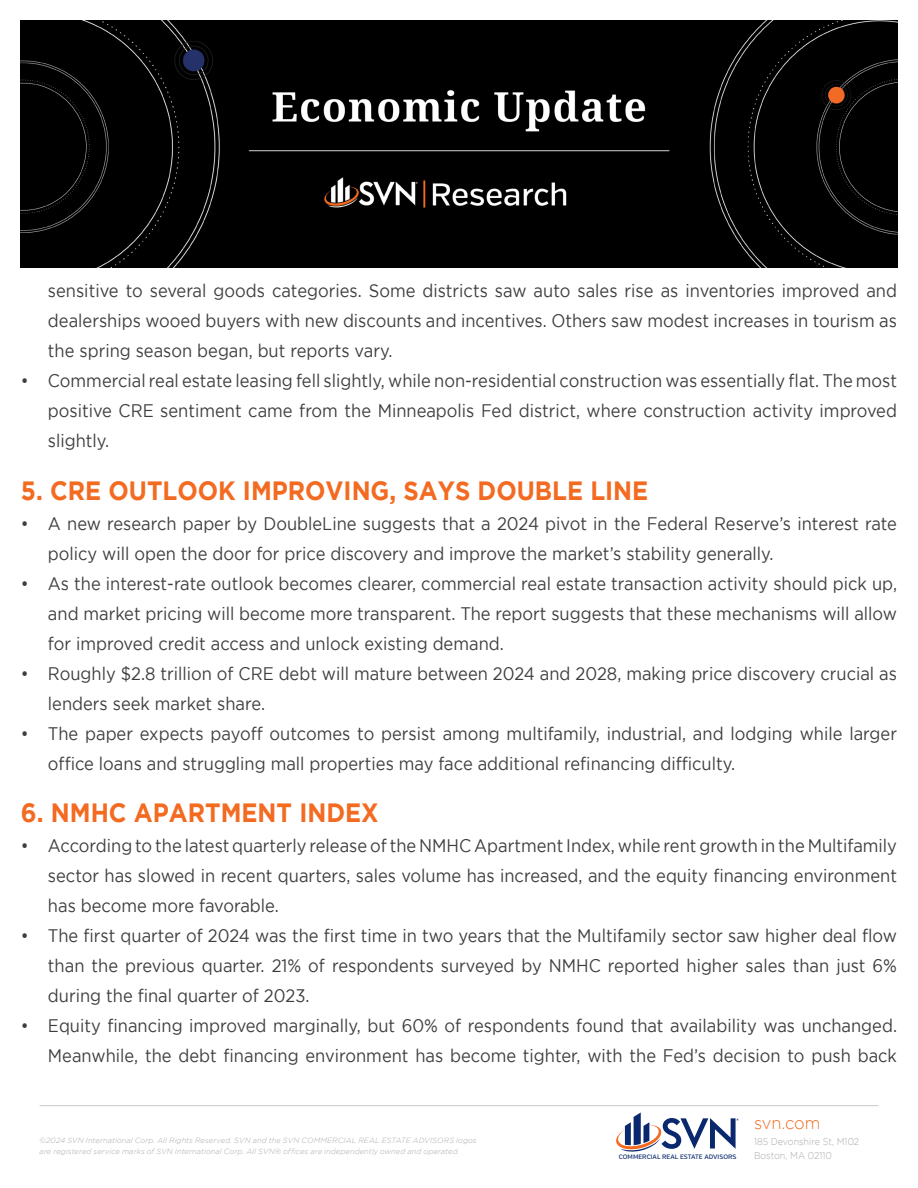
<style>
.page{position:relative;width:918px;height:1188px;background:#fff}
.page>*{position:absolute;margin:0;border:0;box-sizing:border-box;transform-origin:0 0}
.t1{font:700 26.4px "Gotham";color:#f36a21;scale:.91 1}
.t2{font:18.15px/30px "Gotham";color:#3e3e3f;text-align:justify;scale:.91 1}
.t3{font:300 17.4px "Gotham";letter-spacing:-.01em;color:#f36a21;scale:.95 1}
.t4{font:300 9.9px/13.5px "Gotham";color:#a8a9ad;scale:.91 1}
.t5{font:italic 300 7.5px/10.5px "Gotham";letter-spacing:.015em;color:#a8a9ad}
.t6{font:500 6.45px "Verb";color:#09286d}
</style>
<div class="page">
<hr style="left:40px;top:1105px;width:838px;height:1px;background:#c7c8ca">
<svg style="left:616px;top:1112px;width:123px;height:40px"></svg>
<img style="left:21px;top:21px;width:876px;height:247px">
<p class="t2" style="left:48px;top:275px;width:935px">sensitive to several goods categories. Some districts saw auto sales rise as inventories improved and dealerships wooed buyers with new discounts and incentives. Others saw modest increases in tourism as the spring season began, but reports vary.</p>
<p class="t2" style="left:48px;top:365px;width:935px;text-indent:-27px">• Commercial real estate leasing fell slightly, while non-residential construction was essentially flat. The most positive CRE sentiment came from the Minneapolis Fed district, where construction activity improved slightly.</p>
<p class="t1" style="left:21px;top:475px;width:691px">5. CRE OUTLOOK IMPROVING, SAYS DOUBLE LINE</p>
<p class="t2" style="left:48px;top:508px;width:935px;text-indent:-27px">• A new research paper by DoubleLine suggests that a 2024 pivot in the Federal Reserve’s interest rate policy will open the door for price discovery and improve the market’s stability generally.</p>
<p class="t2" style="left:48px;top:568px;width:935px;text-indent:-27px">• As the interest-rate outlook becomes clearer, commercial real estate transaction activity should pick up, and market pricing will become more transparent. The report suggests that these mechanisms will allow for improved credit access and unlock existing demand.</p>
<p class="t2" style="left:48px;top:658px;width:935px;text-indent:-27px">• Roughly $2.8 trillion of CRE debt will mature between 2024 and 2028, making price discovery crucial as lenders seek market share.</p>
<p class="t2" style="left:48px;top:718px;width:935px;text-indent:-27px">• The paper expects payoff outcomes to persist among multifamily, industrial, and lodging while larger office loans and struggling mall properties may face additional refinancing difficulty.</p>
<p class="t1" style="left:21px;top:798px;width:395px">6. NMHC APARTMENT INDEX</p>
<p class="t2" style="left:48px;top:830px;width:935px;text-indent:-27px">• According to the latest quarterly release of the NMHC Apartment Index, while rent growth in the Multifamily sector has slowed in recent quarters, sales volume has increased, and the equity financing environment has become more favorable.</p>
<p class="t2" style="left:48px;top:920px;width:935px;text-indent:-27px">• The first quarter of 2024 was the first time in two years that the Multifamily sector saw higher deal flow than the previous quarter. 21% of respondents surveyed by NMHC reported higher sales than just 6% during the final quarter of 2023.</p>
<p class="t2" style="left:21px;top:1010px;width:964px;text-align:right">• Equity financing improved marginally, but 60% of respondents found that availability was unchanged.<br>Meanwhile, the debt financing environment has become tighter, with the Fed’s decision to push back</p>
<p class="t5" style="left:40px;top:1136px;width:438px">©2024 SVN International Corp. All Rights Reserved. SVN and the SVN COMMERCIAL REAL ESTATE ADVISORS logos are registered service marks of SVN International Corp. All SVN® offices are independently owned and operated.</p>
<p class="t6" style="left:619px;top:1153px;width:119px">COMMERCIAL REAL ESTATE ADVISORS</p>
<p class="t3" style="left:754px;top:1113px;width:71px">svn.com</p>
<p class="t4" style="left:754px;top:1135px;width:117px">185 Devonshire St, M102<br>Boston, MA 02110</p>
</div>
